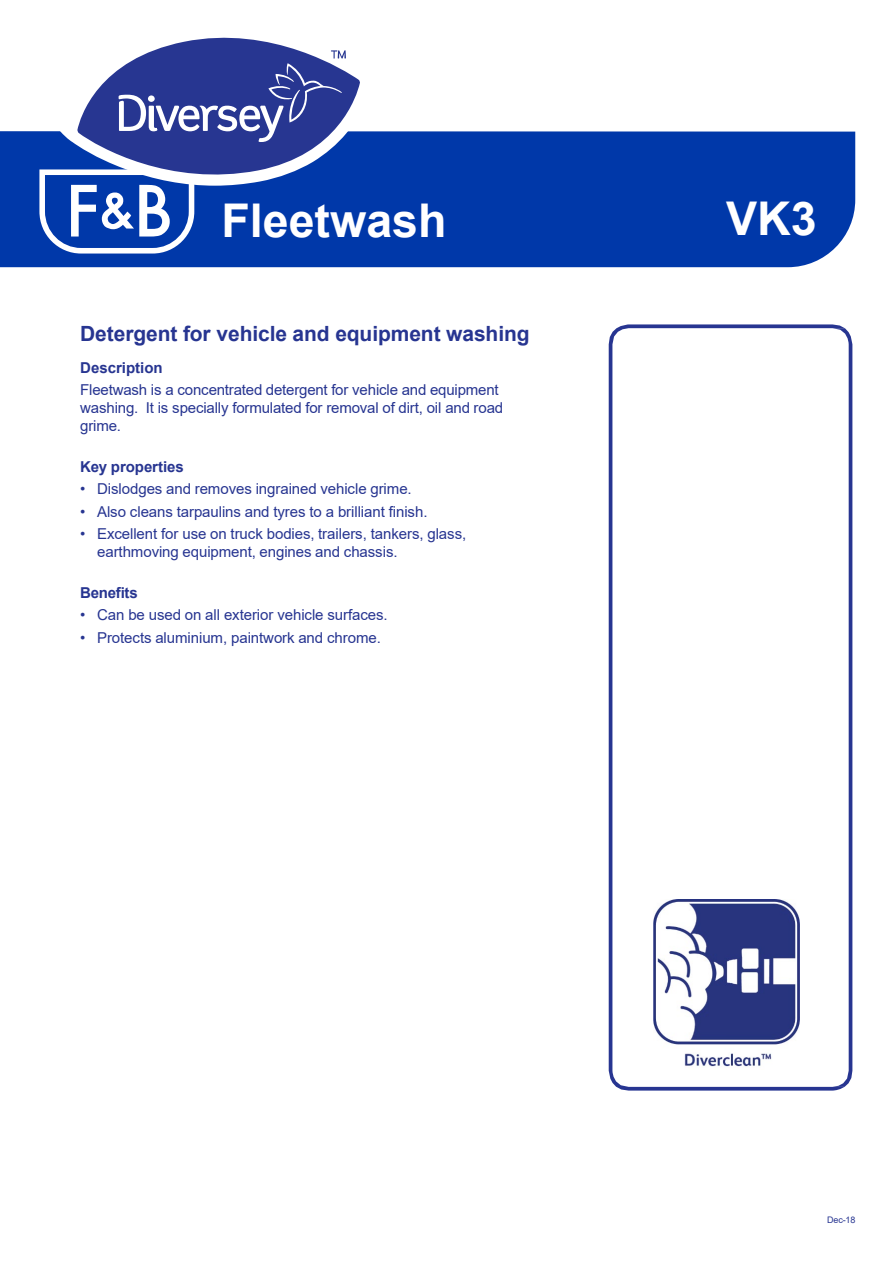
<style>
.page{position:relative;width:893px;height:1263px;background:#fff}
.page>*{position:absolute;margin:0;border:0;box-sizing:border-box;transform-origin:0 0}
.t1{font:700 46.5px "Arial";color:#fff}
.t2{font:700 21px "Arial";letter-spacing:-.005em;color:#273591}
.t3{font:15px/18px "Arial";letter-spacing:-.005em;color:#273591}
.t4{font:700 15px "Arial";letter-spacing:-.005em;color:#273591}
.t5{font:9px "Arial";color:#273591}
</style>
<div class="page">
<div style="left:0;top:131px;width:855px;height:136px;background:#0038a9"></div>
<svg style="left:58px;top:131px;width:317px;height:55px;background:#1649b0"></svg>
<svg style="left:77px;top:37px;width:283px;height:150px"></svg>
<svg style="left:119px;top:50px;width:227px;height:92px;background:#4c58a4"></svg>
<svg style="left:39px;top:169px;width:155px;height:85px"></svg>
<svg style="left:608px;top:324px;width:236px;height:767px"></svg>
<svg style="left:832px;top:328px;width:20px;height:759px"></svg>
<p class="t1" style="left:221px;top:188px;width:227px">Fleetwash</p>
<p class="t2" style="left:80px;top:319px;width:451px">Detergent for vehicle and equipment washing</p>
<p class="t4" style="left:80px;top:357px;width:84px">Description</p>
<p class="t3" style="left:80px;top:381px;width:424px">Fleetwash is a concentrated detergent for vehicle and equipment washing. It is specially formulated for removal of dirt, oil and road grime.</p>
<p class="t4" style="left:80px;top:456px;width:105px">Key properties</p>
<p class="t3" style="left:80px;top:480px;width:333px">• Dislodges and removes ingrained vehicle grime.</p>
<p class="t3" style="left:80px;top:502px;width:349px">• Also cleans tarpaulins and tyres to a brilliant finish.</p>
<p class="t3" style="left:97px;top:525px;width:371px;text-indent:-17px">• Excellent for use on truck bodies, trailers, tankers, glass, earthmoving equipment, engines and chassis.</p>
<p class="t4" style="left:80px;top:582px;width:59px">Benefits</p>
<p class="t3" style="left:80px;top:606px;width:309px">• Can be used on all exterior vehicle surfaces.</p>
<p class="t3" style="left:80px;top:628px;width:302px">• Protects aluminium, paintwork and chrome.</p>
<h1 class="t1" style="left:726px;top:186px;width:92px">VK3</h1>
<p class="t5" style="left:827px;top:1214px;width:30px">Dec-18</p>
</div>
